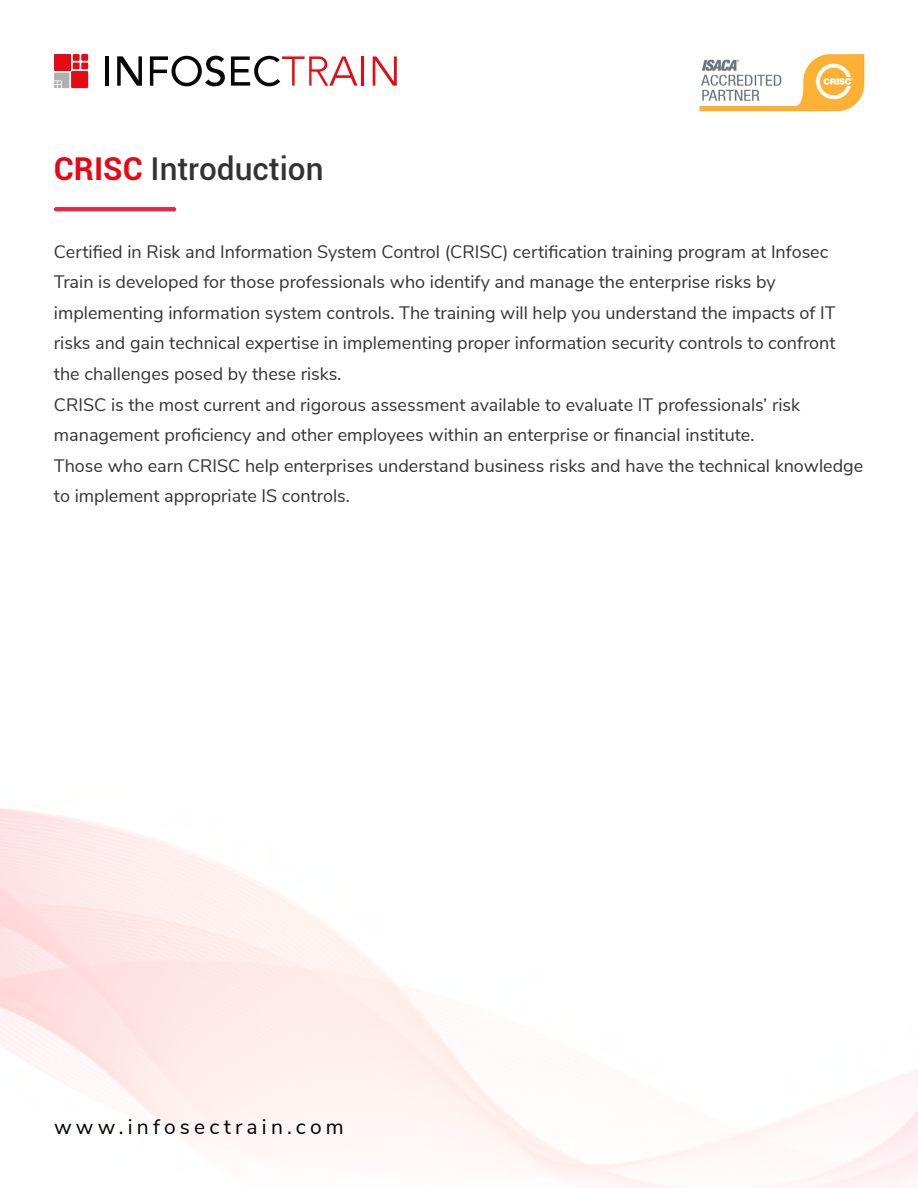
<style>
.page{position:relative;width:918px;height:1188px;background:#fff}
.page>*{position:absolute;margin:0;border:0;box-sizing:border-box;transform-origin:0 0}
.t1{font:500 31.5px "Roboto";color:#333}
.t2{font:21px "Nunito Sans";letter-spacing:.2em;color:#000}
.t3{font:18px/30.6px "Nunito Sans";color:#333}
.s1{font-weight:700;color:#e50914}
</style>
<div class="page">
<svg style="left:54px;top:73px;width:15px;height:15px"></svg>
<div style="left:54px;top:54px;width:17px;height:17px;background:#e60a14"></div>
<div style="left:71px;top:71px;width:17px;height:17px;background:#e60a14"></div>
<div style="left:81px;top:54px;width:7px;height:7px;background:#e60a14"></div>
<div style="left:73px;top:54px;width:7px;height:7px;background:#e60a14"></div>
<div style="left:81px;top:63px;width:7px;height:6px;background:#e60a14"></div>
<div style="left:73px;top:63px;width:7px;height:6px;background:#e60a14"></div>
<hr style="left:106px;top:56px;width:3px;height:30px;background:#080808">
<svg style="left:117px;top:56px;width:25px;height:30px"></svg>
<svg style="left:150px;top:56px;width:75px;height:31px"></svg>
<svg style="left:231px;top:56px;width:126px;height:30px"></svg>
<hr style="left:362px;top:56px;width:2px;height:30px;background:#e60a14">
<svg style="left:373px;top:56px;width:24px;height:30px"></svg>
<img style="left:699px;top:54px;width:166px;height:58px">
<hr style="left:54px;top:207px;width:122px;height:4px;background:#e8264b;border-radius:2px">
<h1 class="t1" style="left:54px;top:147px;width:271px"><span class="s1">CRISC</span> Introduction</h1>
<p class="t3" style="left:54px;top:235px;width:811px">Certified in Risk and Information System Control (CRISC) certification training program at Infosec Train is developed for those professionals who identify and manage the enterprise risks by implementing information system controls. The training will help you understand the impacts of IT risks and gain technical expertise in implementing proper information security controls to confront the challenges posed by these risks.<br>CRISC is the most current and rigorous assessment available to evaluate IT professionals’ risk management proficiency and other employees within an enterprise or financial institute.<br>Those who earn CRISC help enterprises understand business risks and have the technical knowledge to implement appropriate IS controls.</p>
<p class="t2" style="left:54px;top:1111px;width:291px">www.infosectrain.com</p>
</div>
